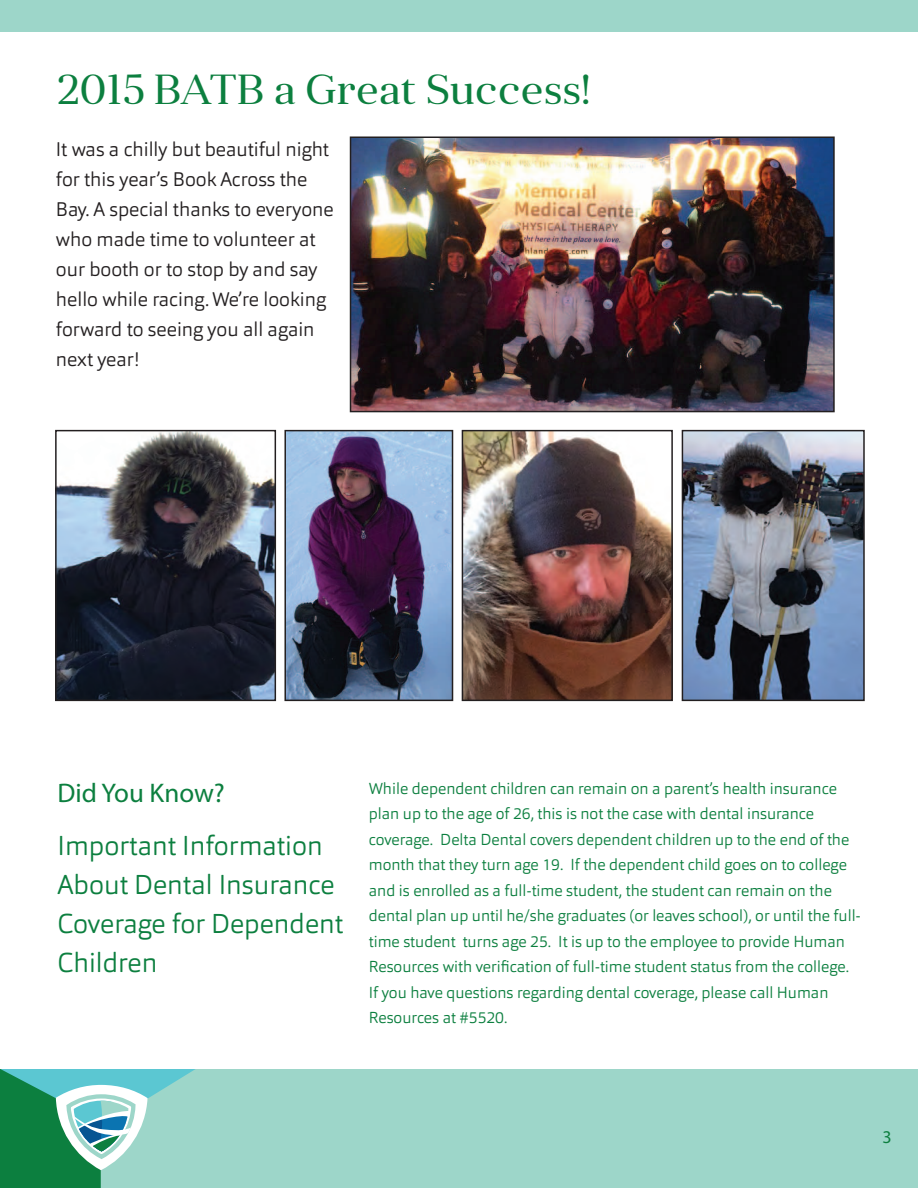
<style>
.page{position:relative;width:918px;height:1188px;background:#fff}
.page>*{position:absolute;margin:0;border:0;box-sizing:border-box;transform-origin:0 0}
.t1{font:42px "Anglecia Pro Title";color:#0c7f3f}
.t2{font:300 27px/39px "Orgon";color:#0c7f3f}
.t3{font:27px "Myriad Pro";color:#0c7f3f}
.t4{font:300 19.5px/30px "Orgon";color:#231f20}
.t5{font:18px "Myriad Pro";color:#0c7f3f}
.t6{font:300 15.75px/25.5px "Orgon";color:#0c7f3f}
</style>
<div class="page">
<div style="left:440px;top:996px;width:478px;height:192px;background:#9dd6c9"></div>
<div style="left:289px;top:1069px;width:151px;height:119px;background:#9dd6c9"></div>
<div style="left:0;top:137px;width:918px;height:932px;background:#fff"></div>
<svg style="left:0;top:1069px;width:289px;height:119px;background:#7ac2ae"></svg>
<div style="left:0;top:0;width:918px;height:31px;background:#9dd6c9"></div>
<img style="left:287px;top:433px;width:163px;height:265px">
<div style="left:284px;top:430px;width:169px;height:271px;border:2px solid #231f20"></div>
<img style="left:685px;top:433px;width:177px;height:265px">
<div style="left:682px;top:430px;width:183px;height:271px;border:2px solid #231f20"></div>
<img style="left:58px;top:433px;width:215px;height:265px">
<div style="left:55px;top:430px;width:221px;height:271px;border:2px solid #231f20"></div>
<img style="left:465px;top:433px;width:205px;height:265px">
<div style="left:462px;top:430px;width:211px;height:271px;border:2px solid #231f20"></div>
<img style="left:353px;top:139px;width:479px;height:270px">
<div style="left:350px;top:136px;width:485px;height:276px;border:2px solid #231f20"></div>
<h1 class="t1" style="left:57px;top:62px;width:535px">2015 BATB a Great Success!</h1>
<p class="t4" style="left:56px;top:134px;width:279px">It was a chilly but beautiful night for this year’s Book Across the<br>Bay. A special thanks to everyone who made time to volunteer at our booth or to stop by and say hello while racing. We’re looking forward to seeing you all again next year!</p>
<h2 class="t3" style="left:58px;top:777px;width:169px">Did You Know?</h2>
<p class="t6" style="left:369px;top:776px;width:493px">While dependent children can remain on a parent’s health insurance plan up to the age of 26, this is not the case with dental insurance coverage. Delta Dental covers dependent children up to the end of the month that they turn age 19. If the dependent child goes on to college and is enrolled as a full-time student, the student can remain on the dental plan up until he/she graduates (or leaves school), or until the full&shy;time student turns age 25. It is up to the employee to provide Human Resources with verification of full-time student status from the college.<br>If you have questions regarding dental coverage, please call Human Resources at #5520.</p>
<h2 class="t2" style="left:58px;top:826px;width:287px">Important Information<br>About Dental Insurance<br>Coverage for Dependent<br>Children</h2>
<p class="t5" style="left:882px;top:1126px;width:11px">3</p>
</div>
